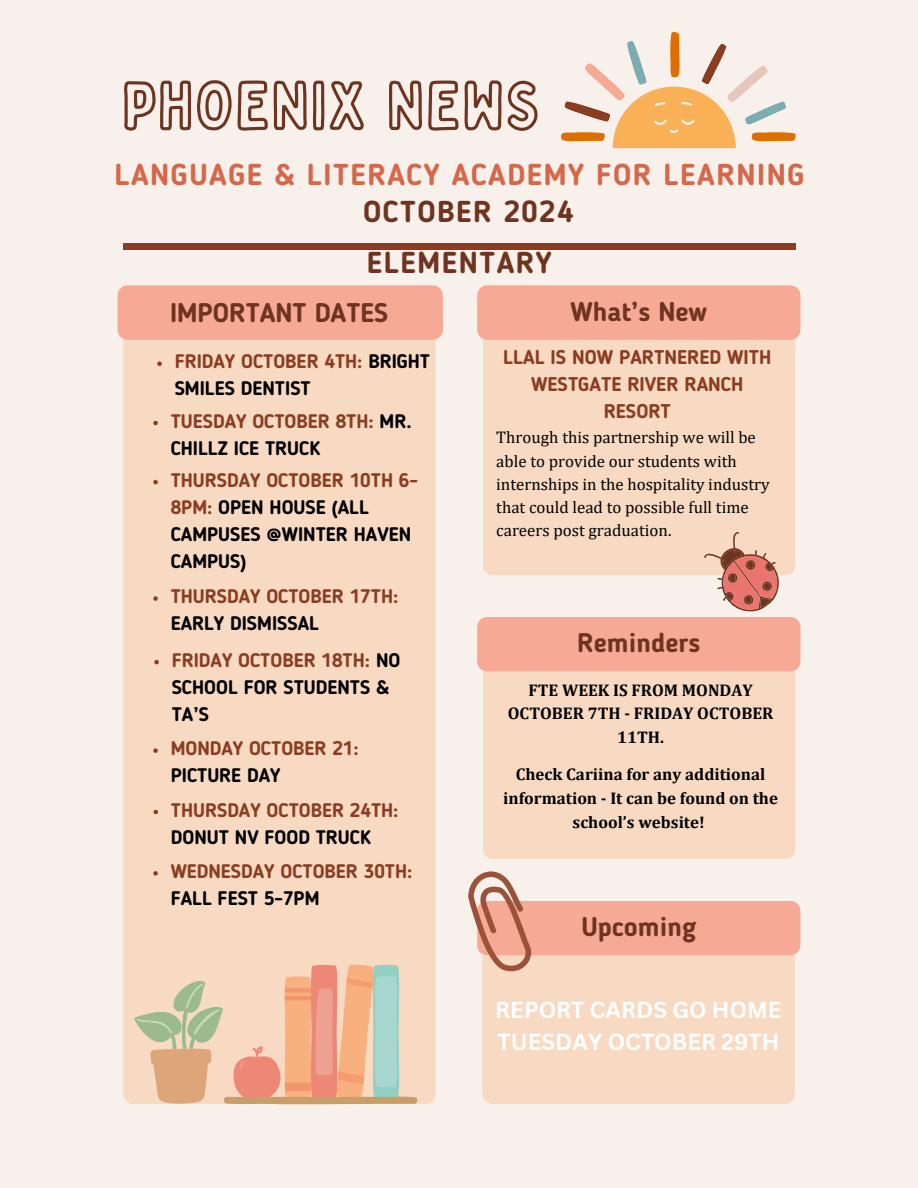
<style>
.page{position:relative;width:918px;height:1188px;background:#f8f1eb}
.page>*{position:absolute;margin:0;border:0;box-sizing:border-box;transform-origin:0 0}
.t1{font:700 30px "Blogger Sans";letter-spacing:.05em;color:#d6674a}
.t2{font:700 30px "Blogger Sans";letter-spacing:.05em;color:#6e3420}
.t3{font:700 26.85px "Blogger Sans";color:#6e3420}
.t4{font:700 22.5px/31.5px "Canva Sans";color:#fff}
.t5{font:700 19.8px/27px "Blogger Sans";color:#8a3d21;text-align:center}
.t6{font:700 19.5px/27px "Blogger Sans";color:#8a3d21}
.t7{font:700 19.5px/27px "Blogger Sans";color:#000}
.t8{font:16.95px/23.2px "Cambria";color:#000}
.t9{font:700 16.95px/23.7px "Cambria";color:#000;text-align:center}
.s1{color:#8a3d21}
.s2{color:#000}
</style>
<div class="page">
<svg style="left:561px;top:32px;width:234px;height:116px"></svg>
<div style="left:123px;top:340px;width:313px;height:764px;background:#f8dac3"></div>
<div style="left:118px;top:285px;width:325px;height:55px;background:#f6aa96"></div>
<div style="left:483px;top:671px;width:312px;height:188px;background:#f8dac3"></div>
<div style="left:483px;top:340px;width:312px;height:184px;background:#f8dac3"></div>
<div style="left:477px;top:285px;width:323px;height:55px;background:#f6aa96"></div>
<div style="left:123px;top:243px;width:672px;height:6px;background:#8a3d21"></div>
<div style="left:482px;top:971px;width:313px;height:133px;background:#f8dac3"></div>
<svg style="left:468px;top:871px;width:332px;height:100px"></svg>
<svg style="left:477px;top:524px;width:323px;height:147px"></svg>
<svg style="left:134px;top:964px;width:283px;height:140px;background:#e5c0a3"></svg>
<svg style="left:124px;top:80px;width:414px;height:51px"></svg>
<svg style="left:157px;top:361px;width:5px;height:5px"></svg>
<svg style="left:153px;top:421px;width:5px;height:4px"></svg>
<svg style="left:153px;top:480px;width:5px;height:4px"></svg>
<svg style="left:153px;top:596px;width:5px;height:5px"></svg>
<svg style="left:154px;top:660px;width:5px;height:4px"></svg>
<svg style="left:153px;top:748px;width:5px;height:5px"></svg>
<svg style="left:154px;top:810px;width:4px;height:4px"></svg>
<svg style="left:153px;top:871px;width:5px;height:5px"></svg>
<p class="t1" style="left:114px;top:162px;width:691px">LANGUAGE &amp; LITERACY ACADEMY FOR LEARNING</p>
<p class="t2" style="left:363px;top:200px;width:212px">OCTOBER 2024</p>
<p class="t2" style="left:367px;top:250px;width:187px">ELEMENTARY</p>
<h2 class="t3" style="left:170px;top:302px;width:220px">IMPORTANT DATES</h2>
<h2 class="t7" style="left:175px;top:350px;width:257px"><span class="s1">FRIDAY OCTOBER 4TH:</span> BRIGHT<br>SMILES DENTIST</h2>
<p class="t6" style="left:171px;top:409px;width:242px">TUESDAY OCTOBER 8TH: <span class="s2">MR.<br>CHILLZ ICE TRUCK</span></p>
<p class="t7" style="left:171px;top:468px;width:249px"><span class="s1">THURSDAY OCTOBER 10TH 6-<br>8PM:</span> OPEN HOUSE (ALL<br>CAMPUSES @WINTER HAVEN<br>CAMPUS)</p>
<p class="t6" style="left:171px;top:584px;width:229px">THURSDAY OCTOBER 17TH:<br><span class="s2">EARLY DISMISSAL</span></p>
<h4 class="t7" style="left:172px;top:648px;width:230px"><span class="s1">FRIDAY OCTOBER 18TH:</span> NO<br>SCHOOL FOR STUDENTS &amp;<br>TA’S</h4>
<h6 class="t6" style="left:171px;top:737px;width:190px">MONDAY OCTOBER 21:<br><span class="s2">PICTURE DAY</span></h6>
<p class="t6" style="left:171px;top:798px;width:229px">THURSDAY OCTOBER 24TH:<br><span class="s2">DONUT NV FOOD TRUCK</span></p>
<p class="t6" style="left:171px;top:859px;width:243px">WEDNESDAY OCTOBER 30TH:<br><span class="s2">FALL FEST 5-7PM</span></p>
<p class="t3" style="left:571px;top:301px;width:138px">What’s New</p>
<h1 class="t5" style="left:503px;top:345px;width:270px">LLAL IS NOW PARTNERED WITH<br>WESTGATE RIVER RANCH<br>RESORT</h1>
<p class="t8" style="left:496px;top:426px;width:275px">Through this partnership we will be able to provide our students with internships in the hospitality industry that could lead to possible full time careers post graduation.</p>
<h3 class="t3" style="left:577px;top:632px;width:125px">Reminders</h3>
<h2 class="t9" style="left:508px;top:678px;width:267px">FTE WEEK IS FROM MONDAY<br>OCTOBER 7TH - FRIDAY OCTOBER<br>11TH.</h2>
<p class="t9" style="left:503px;top:762px;width:276px">Check Cariina for any additional information - It can be found on the school’s website!</p>
<p class="t3" style="left:581px;top:915px;width:117px">Upcoming</p>
<p class="t4" style="left:495px;top:994px;width:288px">REPORT CARDS GO HOME<br>TUESDAY OCTOBER 29TH</p>
</div>
